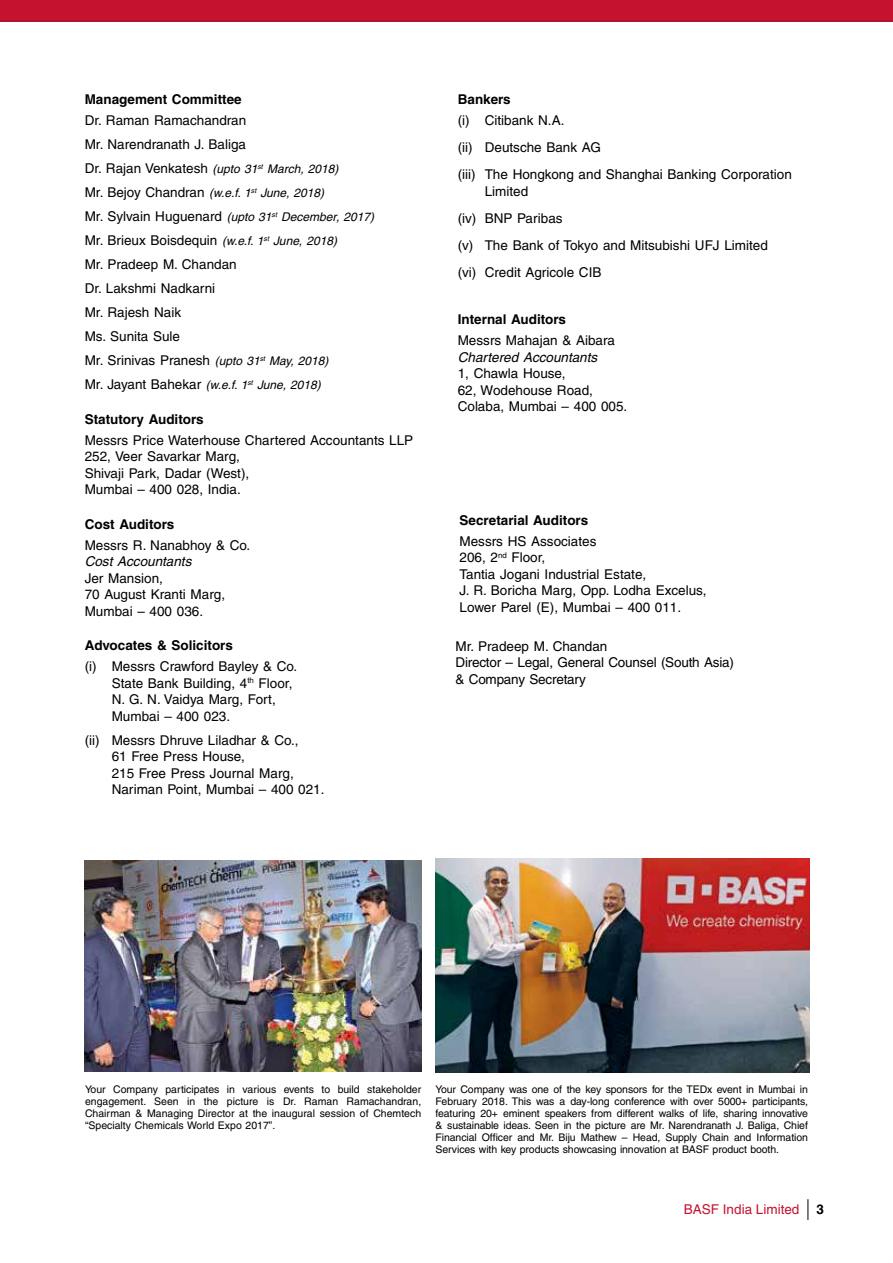
<style>
.page{position:relative;width:893px;height:1263px;background:#fff}
.page>*{position:absolute;margin:0;border:0;box-sizing:border-box;transform-origin:0 0}
.t1{font:13.5px/16.5px "Helvetica";color:#000}
.t2{font:700 13.5px "Helvetica";color:#000}
.t3{font:italic 13.5px "Helvetica";color:#000}
.t4{font:13.5px "Helvetica";color:#c4122f}
.t5{font:italic 12px/24px "Helvetica";color:#000}
.t6{font:10.5px/12px "Helvetica";letter-spacing:-.01em;color:#000;text-align:justify}
.s1{font-style:normal;font-size:13.5px}
.s2{font-style:italic;font-size:12px}
</style>
<div class="page">
<svg style="left:0;top:0;width:893px;height:22px;background:#c2122e"></svg>
<svg style="left:808px;top:1199px;width:1px;height:21px"></svg>
<img style="left:85px;top:860px;width:336px;height:211px">
<img style="left:436px;top:859px;width:373px;height:214px">
<p class="t2" style="left:85px;top:91px;width:158px">Management Committee</p>
<p class="t1" style="left:85px;top:108px;width:163px;line-height:24px">Dr. Raman Ramachandran<br>Mr. Narendranath J. Baliga</p>
<p class="t5" style="left:85px;top:157px;width:291px"><span class="s1">Dr. Rajan Venkatesh</span> (upto 31<sup>st</sup> March, 2018)<br><span class="s1">Mr. Bejoy Chandran</span> (w.e.f. 1<sup>st</sup> June, 2018)<br><span class="s1">Mr. Sylvain Huguenard</span> (upto 31<sup>st</sup> December, 2017)</p>
<p class="t1" style="left:85px;top:228px;width:254px;line-height:24px">Mr. Brieux Boisdequin <span class="s2">(w.e.f. 1</span><sup>st</sup> <span class="s2">June, 2018)<br></span>Mr. Pradeep M. Chandan<br>Dr. Lakshmi Nadkarni<br>Mr. Rajesh Naik<br>Ms. Sunita Sule<br>Mr. Srinivas Pranesh <span class="s2">(upto 31</span><sup>st</sup> <span class="s2">May, 2018)</span></p>
<p class="t5" style="left:85px;top:373px;width:238px"><span class="s1">Mr. Jayant Bahekar</span> (w.e.f. 1<sup>st</sup> June, 2018)</p>
<p class="t2" style="left:85px;top:410px;width:120px">Statutory Auditors</p>
<p class="t1" style="left:85px;top:431px;width:330px">Messrs Price Waterhouse Chartered Accountants LLP<br>252, Veer Savarkar Marg,<br>Shivaji Park, Dadar (West),<br>Mumbai – 400 028, India.</p>
<p class="t2" style="left:85px;top:515px;width:91px">Cost Auditors</p>
<p class="t1" style="left:85px;top:536px;width:167px">Messrs R. Nanabhoy &amp; Co.</p>
<p class="t3" style="left:85px;top:553px;width:108px">Cost Accountants</p>
<p class="t1" style="left:85px;top:569px;width:142px">Jer Mansion,<br>70 August Kranti Marg,<br>Mumbai – 400 036.</p>
<p class="t2" style="left:85px;top:637px;width:150px">Advocates &amp; Solicitors</p>
<p class="t1" style="left:112px;top:658px;width:187px;text-indent:-27px">(i) Messrs Crawford Bayley &amp; Co.<br>State Bank Building, 4<sup>th</sup> Floor,<br>N. G. N. Vaidya Marg, Fort,<br>Mumbai – 400 023.</p>
<p class="t1" style="left:112px;top:731px;width:214px;text-indent:-27px">(ii) Messrs Dhruve Liladhar &amp; Co.,<br>61 Free Press House,<br>215 Free Press Journal Marg,<br>Nariman Point, Mumbai – 400 021.</p>
<p class="t2" style="left:458px;top:91px;width:55px">Bankers</p>
<p class="t1" style="left:458px;top:107px;width:336px;line-height:27px">(i) Citibank N.A.<br>(ii) Deutsche Bank AG<br>(iii) The Hongkong and Shanghai Banking Corporation</p>
<p class="t1" style="left:458px;top:177px;width:312px;line-height:27px;text-indent:27px">Limited<br>(iv) BNP Paribas<br>(v) The Bank of Tokyo and Mitsubishi UFJ Limited (vi) Credit Agricole CIB</p>
<p class="t2" style="left:458px;top:311px;width:110px">Internal Auditors</p>
<p class="t1" style="left:458px;top:332px;width:159px">Messrs Mahajan &amp; Aibara</p>
<p class="t3" style="left:458px;top:349px;width:141px">Chartered Accountants</p>
<p class="t1" style="left:458px;top:365px;width:171px">1, Chawla House,<br>62, Wodehouse Road,<br>Colaba, Mumbai – 400 005.</p>
<p class="t2" style="left:460px;top:511px;width:130px">Secretarial Auditors</p>
<p class="t1" style="left:460px;top:532px;width:248px">Messrs HS Associates<br>206, 2<sup>nd</sup> Floor,<br>Tantia Jogani Industrial Estate,<br>J. R. Boricha Marg, Opp. Lodha Excelus,<br>Lower Parel (E), Mumbai – 400 011.</p>
<p class="t1" style="left:455px;top:638px;width:280px">Mr. Pradeep M. Chandan<br>Director – Legal, General Counsel (South Asia) &amp; Company Secretary</p>
<p class="t6" style="left:85px;top:1084px;width:338px">Your Company participates in various events to build stakeholder engagement. Seen in the picture is Dr. Raman Ramachandran, Chairman &amp; Managing Director at the inaugural session of Chemtech “Specialty Chemicals World Expo 2017”.</p>
<p class="t6" style="left:436px;top:1083px;width:374px">Your Company was one of the key sponsors for the TEDx event in Mumbai in February 2018. This was a day-long conference with over 5000+ participants, featuring 20+ eminent speakers from different walks of life, sharing innovative &amp; sustainable ideas. Seen in the picture are Mr. Narendranath J. Baliga, Chief Financial Officer and Mr. Biju Mathew – Head, Supply Chain and Information Services with key products showcasing innovation at BASF product booth.</p>
<p class="t4" style="left:684px;top:1201px;width:117px">BASF India Limited</p>
<p class="t2" style="left:816px;top:1201px;width:9px">3</p>
</div>
